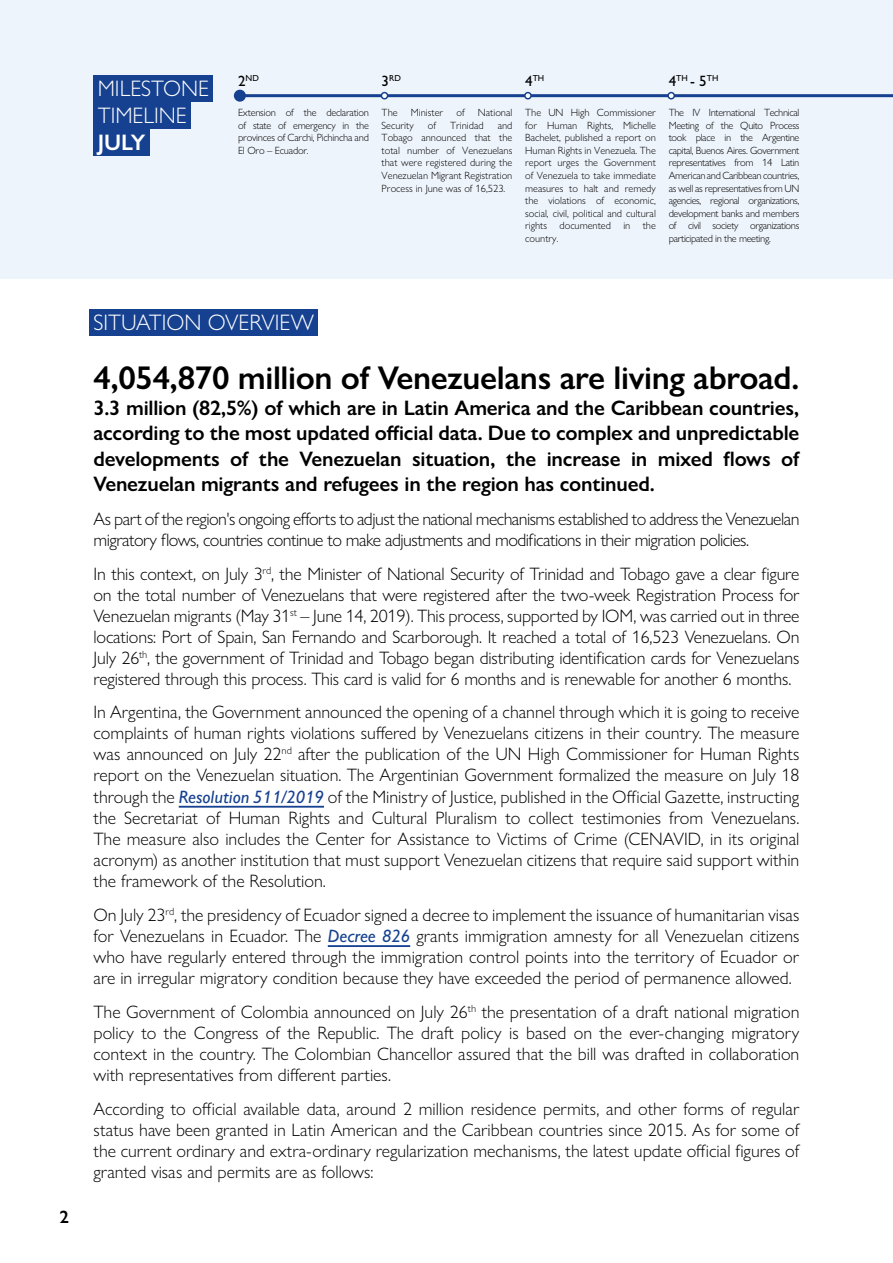
<style>
.page{position:relative;width:893px;height:1263px;background:#fff}
.page>*{position:absolute;margin:0;border:0;box-sizing:border-box;transform-origin:0 0}
.t1{font:600 33px "Gill Sans Nova";letter-spacing:-.01em;color:#000}
.t2{font:300 22.5px/27px "Gill Sans Nova";color:#fff}
.t3{font:600 22.5px "Gill Sans Nova";color:#fff}
.t4{font:600 21px/25.5px "Gill Sans Nova";letter-spacing:-.01em;color:#000;text-align:justify}
.t5{font:300 18px/21px "Gill Sans Nova";letter-spacing:-.01em;color:#000;text-align:justify}
.t6{font:300 18px/21px "Gill Sans Nova";letter-spacing:-.03em;color:#000}
.t7{font:600 18px "Gill Sans Nova";color:#000}
.t8{font:300 10.5px/12.6px "Gill Sans Nova";color:#000;text-align:justify}
.t9{font:600 9px "Gill Sans Nova";color:#fff}
.t10{font:500 8.7px "Gill Sans Nova";color:#000}
.s1{font-size:15px}
.s2{font-weight:500;font-style:italic;color:#164190}
</style>
<div class="page">
<div style="left:89px;top:309px;width:229px;height:27px;background:#164190"></div>
<hr style="left:179px;top:806px;width:145px;height:2px;background:#164190">
<hr style="left:328px;top:945px;width:82px;height:2px;background:#164190">
<div style="left:0;top:0;width:893px;height:279px;background:#eef4fb"></div>
<div style="left:93px;top:75px;width:120px;height:27px;background:#164190"></div>
<div style="left:93px;top:102px;width:98px;height:27px;background:#164190"></div>
<div style="left:93px;top:129px;width:57px;height:27px;background:#164190"></div>
<hr style="left:240px;top:94px;width:653px;height:3px;background:#164190">
<div style="left:234px;top:90px;width:12px;height:12px;background:#164190;border-radius:50%"></div>
<div style="left:381px;top:93px;width:7px;height:6px;background:#fff;border-radius:50%"></div>
<div style="left:381px;top:92px;width:7px;height:7px;border:2px solid #164190;border-radius:50%"></div>
<div style="left:524px;top:92px;width:8px;height:7px;border:2px solid #164190;border-radius:50%"></div>
<div style="left:667px;top:92px;width:8px;height:7px;border:2px solid #164190;border-radius:50%"></div>
<p class="t9" style="left:98px;top:74px;width:45px">JUNE 2019</p>
<p class="t2" style="left:98px;top:75px;width:113px">MILESTONE<br>TIMELINE</p>
<p class="t3" style="left:98px;top:129px;width:49px">JULY</p>
<p class="t10" style="left:238px;top:73px;width:22px"><span class="s1">2</span>ND</p>
<p class="t8" style="left:238px;top:106px;width:132px">Extension of the declaration of state of emergency in the provinces of Carchi, Pichincha and El Oro – Ecuador.</p>
<p class="t10" style="left:382px;top:73px;width:21px"><span class="s1">3</span>RD</p>
<p class="t8" style="left:382px;top:106px;width:18px">The</p>
<p class="t8" style="left:411px;top:106px;width:34px">Minister</p>
<p class="t8" style="left:456px;top:106px;width:10px">of</p>
<p class="t8" style="left:478px;top:106px;width:36px">National</p>
<p class="t8" style="left:382px;top:119px;width:34px">Security</p>
<p class="t8" style="left:428px;top:119px;width:10px">of</p>
<p class="t8" style="left:450px;top:119px;width:35px">Trinidad</p>
<p class="t8" style="left:382px;top:119px;width:132px;text-indent:116px">and Tobago announced that the total number of Venezuelans that were registered during the Venezuelan Migrant Registration Process in June was of 16,523.</p>
<p class="t10" style="left:525px;top:73px;width:21px"><span class="s1">4</span>TH</p>
<p class="t8" style="left:525px;top:106px;width:132px">The UN High Commissioner for Human Rights, Michelle Bachelet, published a report on Human Rights in Venezuela. The report urges the Government of Venezuela to take immediate measures to halt and remedy the violations of economic, social, civil, political and cultural rights documented in the country.</p>
<p class="t10" style="left:669px;top:73px;width:51px"><span class="s1">4</span>TH <span class="s1">- 5</span>TH</p>
<p class="t8" style="left:669px;top:106px;width:132px">The IV International Technical Meeting of the Quito Process took place in the Argentine capital, Buenos Aires. Government representatives from 14 Latin American and Caribbean countries, as well as representatives from UN agencies, regional organizations, development banks and members of civil society organizations participated in the meeting.</p>
<p class="t7" style="left:60px;top:1205px;width:11px">2</p>
<p class="t2" style="left:94px;top:308px;width:222px">SITUATION OVERVIEW</p>
<h1 class="t1" style="left:94px;top:357px;width:707px">4,054,870 million of Venezuelans are living abroad.</h1>
<p class="t4" style="left:94px;top:395px;width:707px">3.3 million (82,5%) of which are in Latin America and the Caribbean countries, according to the most updated official data. Due to complex and unpredictable developments of the Venezuelan situation, the increase in mixed flows of Venezuelan migrants and refugees in the region has continued.</p>
<p class="t6" style="left:94px;top:508px;width:707px">As part of the region's ongoing efforts to adjust the national mechanisms established to address the Venezuelan migratory flows, countries continue to make adjustments and modifications in their migration policies.</p>
<p class="t5" style="left:94px;top:563px;width:707px">In this context, on July 3<sup>rd</sup>, the Minister of National Security of Trinidad and Tobago gave a clear figure on the total number of Venezuelans that were registered after the two-week Registration Process for Venezuelan migrants (May 31<sup>st</sup> – June 14, 2019). This process, supported by IOM, was carried out in three locations: Port of Spain, San Fernando and Scarborough. It reached a total of 16,523 Venezuelans. On July 26<sup>th</sup>, the government of Trinidad and Tobago began distributing identification cards for Venezuelans registered through this process. This card is valid for 6 months and is renewable for another 6 months.</p>
<p class="t5" style="left:94px;top:701px;width:707px">In Argentina, the Government announced the opening of a channel through which it is going to receive complaints of human rights violations suffered by Venezuelans citizens in their country. The measure was announced on July 22<sup>nd</sup> after the publication of the UN High Commissioner for Human Rights report on the Venezuelan situation. The Argentinian Government formalized the measure on July 18 through the <span class="s2">Resolution 511/2019</span> of the Ministry of Justice, published in the Official Gazette, instructing the Secretariat of Human Rights and Cultural Pluralism to collect testimonies from Venezuelans.<br>The measure also includes the Center for Assistance to Victims of Crime (CENAVID, in its original acronym) as another institution that must support Venezuelan citizens that require said support within the framework of the Resolution.</p>
<p class="t5" style="left:94px;top:904px;width:707px">On July 23<sup>rd</sup>, the presidency of Ecuador signed a decree to implement the issuance of humanitarian visas for Venezuelans in Ecuador. The <span class="s2">Decree 826</span> grants immigration amnesty for all Venezuelan citizens who have regularly entered through the immigration control points into the territory of Ecuador or are in irregular migratory condition because they have exceeded the period of permanence allowed.</p>
<p class="t5" style="left:94px;top:1001px;width:707px">The Government of Colombia announced on July 26<sup>th</sup> the presentation of a draft national migration policy to the Congress of the Republic. The draft policy is based on the ever-changing migratory context in the country. The Colombian Chancellor assured that the bill was drafted in collaboration with representatives from different parties.</p>
<p class="t5" style="left:94px;top:1098px;width:707px">According to official available data, around 2 million residence permits, and other forms of regular status have been granted in Latin American and the Caribbean countries since 2015. As for some of the current ordinary and extra-ordinary regularization mechanisms, the latest update official figures of granted visas and permits are as follows:</p>
</div>
